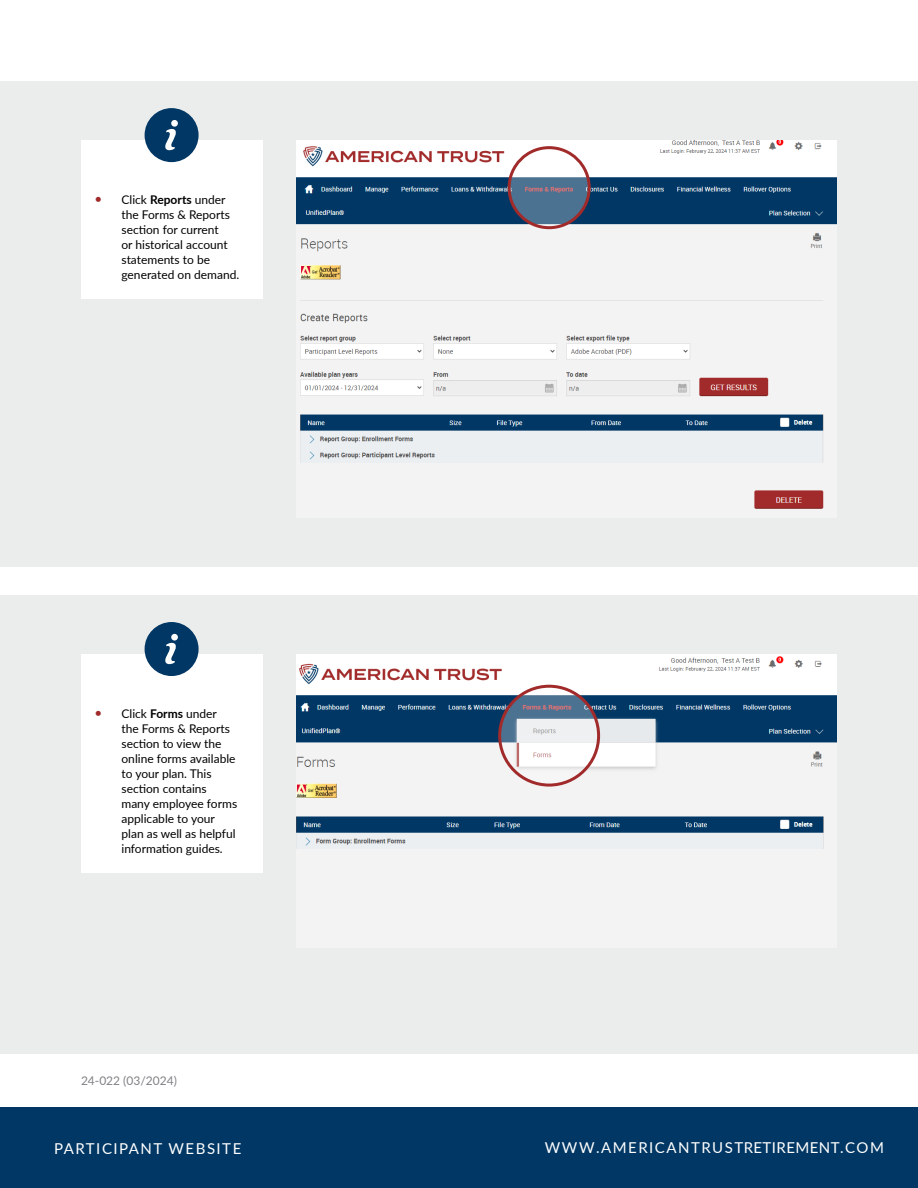
<style>
.page{position:relative;width:918px;height:1188px;background:#fff}
.page>*{position:absolute;margin:0;border:0;box-sizing:border-box;transform-origin:0 0}
.t1{font:15px "Lato";letter-spacing:.1em;color:#fff}
.t2{font:12px/15px "Lato";color:#000}
.t3{font:12px "Lato";color:#808285}
.s1{font-size:13.5px;color:#a02b2a}
.s2{font-weight:700}
</style>
<div class="page">
<div style="left:0;top:1107px;width:918px;height:81px;background:#003764"></div>
<div style="left:0;top:81px;width:918px;height:486px;background:#ebecec"></div>
<div style="left:81px;top:140px;width:181px;height:159px;background:#fff"></div>
<div style="left:145px;top:108px;width:54px;height:54px;background:#003764;border-radius:50%"></div>
<svg style="left:165px;top:128px;width:11px;height:23px"></svg>
<div style="left:171px;top:120px;width:7px;height:7px;background:#fff;border-radius:50%"></div>
<img style="left:296px;top:140px;width:541px;height:369px">
<div style="left:0;top:595px;width:918px;height:459px;background:#ebecec"></div>
<div style="left:81px;top:654px;width:181px;height:219px;background:#fff"></div>
<div style="left:145px;top:622px;width:54px;height:54px;background:#003764;border-radius:50%"></div>
<svg style="left:165px;top:642px;width:11px;height:23px"></svg>
<div style="left:171px;top:634px;width:7px;height:7px;background:#fff;border-radius:50%"></div>
<img style="left:296px;top:654px;width:541px;height:192px">
<svg style="left:500px;top:686px;width:99px;height:99px"></svg>
<div style="left:498px;top:685px;width:102px;height:102px;border:3px solid #a02b2a;border-radius:50%"></div>
<svg style="left:509px;top:148px;width:80px;height:80px;background:#8c9baf"></svg>
<div style="left:508px;top:146px;width:83px;height:83px;border:3px solid #a02b2a;border-radius:50%"></div>
<p class="t2" style="left:122px;top:192px;width:119px;text-indent:-27px"><span class="s1">•</span> Click <span class="s2">Reports</span> under the Forms &amp; Reports section for current<br>or historical account statements to be generated on demand.</p>
<p class="t2" style="left:122px;top:706px;width:117px;text-indent:-27px"><span class="s1">•</span> Click <span class="s2">Forms</span> under the Forms &amp; Reports section to view the online forms available to your plan. This section contains many employee forms applicable to your plan as well as helpful information guides.</p>
<p class="t3" style="left:81px;top:1072px;width:97px">24-022 (03/2024)</p>
<p class="t1" style="left:54px;top:1137px;width:189px">PARTICIPANT WEBSITE</p>
<p class="t1" style="left:545px;top:1137px;width:341px">WWW.AMERICANTRUSTRETIREMENT.COM</p>
</div>
